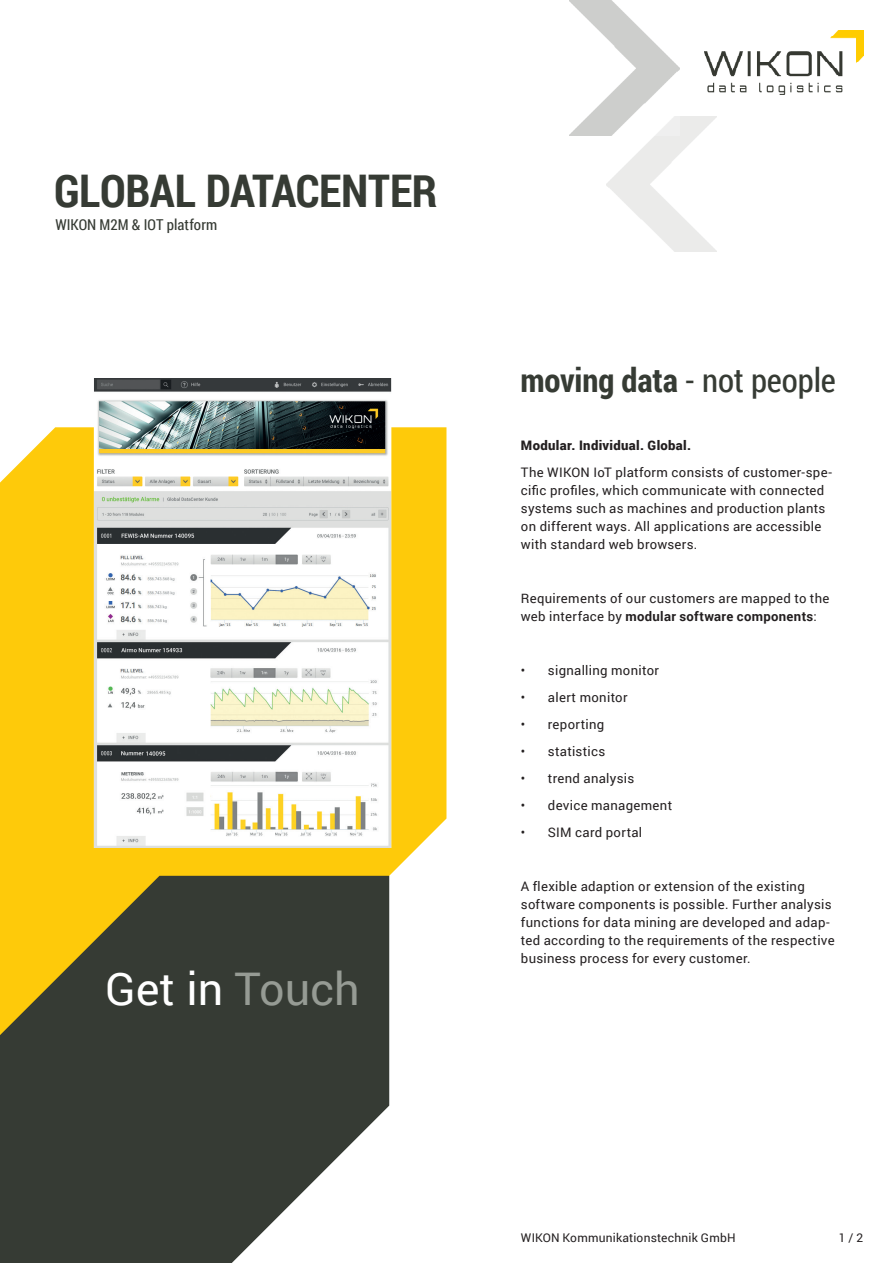
<style>
.page{position:relative;width:893px;height:1263px;background:#fff}
.page>*{position:absolute;margin:0;border:0;box-sizing:border-box;transform-origin:0 0}
.WIKON_Titel_1{font:700 45px "Roboto Condensed";letter-spacing:-.01em;color:#363b34}
.t1{font:45px "Roboto";color:#fff}
.WIKON_Überschrift_1{font:700 33px "Roboto Condensed";letter-spacing:-.005em;color:#363b34}
.WIKON_Titel_2{font:15px "Roboto Condensed";color:#363b34}
.WIKON_Fließtext{font:13.2px/18px "Roboto";letter-spacing:.025em;color:#231f20}
.WIKON_Fließtext-2{font:900 13.2px "Roboto";letter-spacing:.025em;color:#231f20}
.WIKON_Seitenzahl{font:12px "Roboto";letter-spacing:.015em;color:#231f20}
.s1{color:#969b94}
.s2{font-weight:400}
.s3{font-weight:700}
</style>
<div class="page">
<img style="left:570px;top:0;width:110px;height:136px">
<img style="left:705px;top:30px;width:158px;height:64px">
<svg style="left:0;top:847px;width:418px;height:259px;fill:#feca0a"></svg>
<svg style="left:0;top:876px;width:389px;height:387px;background:#575741"></svg>
<img style="left:0;top:378px;width:447px;height:469px">
<p class="WIKON_Titel_1" style="left:54px;top:159px;width:385px">GLOBAL DATACENTER</p>
<p class="WIKON_Titel_2" style="left:55px;top:214px;width:163px">WIKON M2M &amp; IOT platform</p>
<h1 class="t1" style="left:105px;top:957px;width:256px">Get in <span class="s1">Touch</span></h1>
<p class="WIKON_Überschrift_1" style="left:520px;top:357px;width:317px">moving data <span class="s2">- not people</span></p>
<p class="WIKON_Fließtext-2" style="left:521px;top:436px;width:172px">Modular. Individual. Global.</p>
<p class="WIKON_Fließtext" style="left:521px;top:463px;width:313px">The WIKON IoT platform consists of customer-spe&shy;cific profiles, which communicate with connected systems such as machines and production plants on different ways. All applications are accessible with standard web browsers.</p>
<p class="WIKON_Fließtext" style="left:521px;top:589px;width:310px">Requirements of our customers are mapped to the web interface by <span class="s3">modular software components</span>:</p>
<p class="WIKON_Fließtext" style="left:521px;top:661px;width:140px">• signalling monitor</p>
<p class="WIKON_Fließtext" style="left:521px;top:688px;width:108px">• alert monitor</p>
<p class="WIKON_Fließtext" style="left:521px;top:715px;width:85px">• reporting</p>
<p class="WIKON_Fließtext" style="left:521px;top:742px;width:86px">• statistics</p>
<p class="WIKON_Fließtext" style="left:521px;top:769px;width:115px">• trend analysis</p>
<p class="WIKON_Fließtext" style="left:521px;top:796px;width:153px">• device management</p>
<p class="WIKON_Fließtext" style="left:521px;top:823px;width:123px">• SIM card portal</p>
<p class="WIKON_Fließtext" style="left:521px;top:877px;width:315px">A flexible adaption or extension of the existing software components is possible. Further analysis functions for data mining are developed and adap&shy;ted according to the requirements of the respective business process for every customer.</p>
<p class="WIKON_Seitenzahl" style="left:521px;top:1229px;width:216px">WIKON Kommunikationstechnik GmbH</p>
<p class="WIKON_Seitenzahl" style="left:839px;top:1229px;width:26px">1 / 2</p>
</div>
